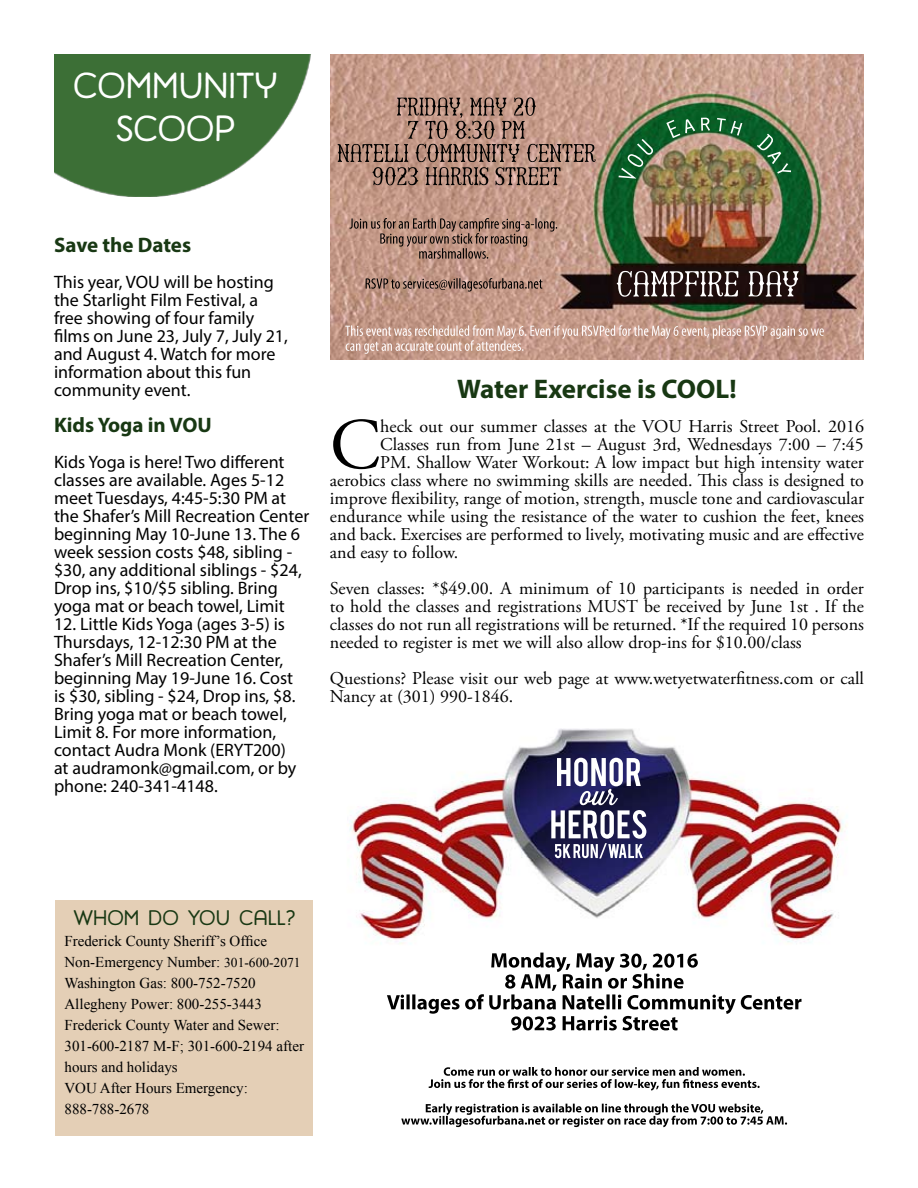
<style>
.page{position:relative;width:918px;height:1188px;background:#fff}
.page>*{position:absolute;margin:0;border:0;box-sizing:border-box;transform-origin:0 0}
.t1{font:72.3px "Adobe Garamond Pro";color:#000}
.t2{font:36px/43.2px "Harman Retro";color:#fff;text-align:center}
.t3{font:700 27px "Myriad Pro";color:#183813}
.t4{font:700 21px "Myriad Pro";color:#183813}
.t5{font:21px "Harman Retro";color:#183813}
.t6{font:18px/18px "Adobe Garamond Pro";color:#000;text-align:justify}
.t7{font:18px/18px "Myriad Pro";color:#000}
.t8{font:15px/21px "Times New Roman";color:#000}
.s1{font-size:13.5px}
</style>
<div class="page">
<img style="left:54px;top:54px;width:257px;height:143px">
<img style="left:330px;top:54px;width:534px;height:306px">
<img style="left:349px;top:728px;width:498px;height:400px">
<div style="left:56px;top:900px;width:258px;height:236px;background:#e4cfb6"></div>
<h2 class="t2" style="left:73px;top:65px;width:206px">COMMUNITY<br>SCOOP</h2>
<p class="t4" style="left:54px;top:231px;width:139px">Save the Dates</p>
<p class="t7" style="left:54px;top:273px;width:235px">This year, VOU will be hosting the Starlight Film Festival, a free showing of four family films on June 23, July 7, July 21, and August 4. Watch for more information about this fun community event.</p>
<p class="t4" style="left:54px;top:411px;width:159px">Kids Yoga in VOU</p>
<p class="t7" style="left:54px;top:453px;width:257px">Kids Yoga is here! Two different classes are available. Ages 5-12 meet Tuesdays, 4:45-5:30 PM at the Shafer’s Mill Recreation Center beginning May 10-June 13. The 6 week session costs $48, sibling - $30, any additional siblings - $24,<br>Drop ins, $10/$5 sibling. Bring yoga mat or beach towel, Limit</p>
<p class="t7" style="left:54px;top:615px;width:244px">12. Little Kids Yoga (ages 3-5) is<br>Thursdays, 12-12:30 PM at the<br>Shafer’s Mill Recreation Center, beginning May 19-June 16. Cost is $30, sibling - $24, Drop ins, $8.<br>Bring yoga mat or beach towel,<br>Limit 8. For more information, contact Audra Monk (ERYT200) at audramonk@gmail.com, or by phone: 240-341-4148.</p>
<h3 class="t3" style="left:457px;top:372px;width:281px">Water Exercise is COOL!</h3>
<h1 class="t1" style="left:330px;top:402px;width:52px">C</h1>
<p class="t6" style="left:380px;top:418px;width:485px">heck out our summer classes at the VOU Harris Street Pool. 2016</p>
<p class="t6" style="left:380px;top:436px;width:485px">Classes run from June 21st – August 3rd, Wednesdays 7:00 – 7:45</p>
<p class="t6" style="left:380px;top:454px;width:485px">PM. Shallow Water Workout: A low impact but high intensity water</p>
<p class="t6" style="left:330px;top:472px;width:536px">aerobics class where no swimming skills are needed. This class is designed to</p>
<p class="t6" style="left:330px;top:490px;width:536px">improve flexibility, range of motion, strength, muscle tone and cardiovascular</p>
<p class="t6" style="left:330px;top:508px;width:536px">endurance while using the resistance of the water to cushion the feet, knees</p>
<p class="t6" style="left:330px;top:526px;width:536px">and back. Exercises are performed to lively, motivating music and are effective</p>
<p class="t6" style="left:330px;top:544px;width:130px">and easy to follow.</p>
<p class="t6" style="left:330px;top:580px;width:536px">Seven classes: *$49.00. A minimum of 10 participants is needed in order to hold the classes and registrations MUST be received by June 1st . If the classes do not run all registrations will be returned. *If the required 10 persons needed to register is met we will also allow drop-ins for $10.00/class</p>
<p class="t6" style="left:330px;top:670px;width:535px">Questions? Please visit our web page at www.wetyetwaterfitness.com or call<br>Nancy at (301) 990-1846.</p>
<p class="t5" style="left:74px;top:906px;width:223px">WHOM DO YOU CALL?</p>
<p class="t8" style="left:64px;top:930px;width:241px">Frederick County Sheriff’s Office<br>Non-Emergency Number: <span class="s1">301-600-2071<br></span>Washington Gas: 800-752-7520<br>Allegheny Power: 800-255-3443<br>Frederick County Water and Sewer:<br>301-600-2187 M-F; 301-600-2194 after hours and holidays<br>VOU After Hours Emergency:<br>888-788-2678</p>
</div>
